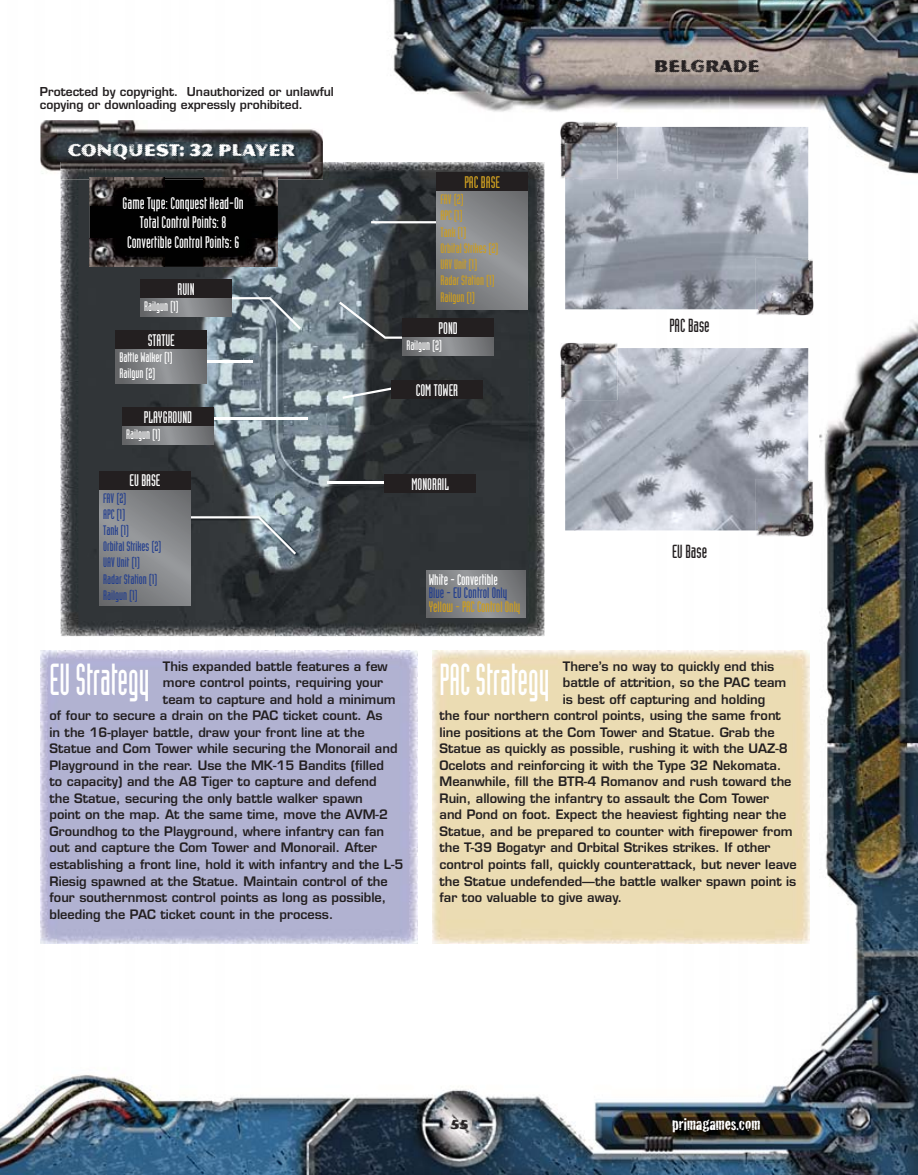
<style>
.page{position:relative;width:918px;height:1175px;background:#fff}
.page>*{position:absolute;margin:0;border:0;box-sizing:border-box;transform-origin:0 0}
.t1{font:43.95px "Industria Solid";color:#fff;scale:.82 1}
.t2{font:18.6px "Industria Solid";color:#231f20}
.t3{font:18px "Magnesium MVB Grime";color:#fff}
.t4{font:18px "Crackhouse";color:#fff}
.t5{font:18px "Magnesium MVB Grime";color:#231f20}
.t6{font:16.5px/19.8px "Industria Solid";color:#fff;text-align:center}
.t7{font:16.5px "Industria Solid";color:#cc9d20}
.t8{font:15px "Industria Solid";color:#cc9d20}
.t9{font:15px "Industria Solid";color:#25408e}
.t10{font:15px "Industria Solid";color:#fff}
.t11{font:13.5px/16.2px "Industria Solid";color:#25408e}
.t12{font:13.5px/16.2px "Industria Solid";color:#cc9d20}
.t13{font:13.5px/16.2px "Industria Solid";color:#fff}
.t14{font:13.5px "Magnesium MVB Grime";color:#231f20}
.t15{font:600 12.75px "Eurostile";color:#231f20}
.t16{font:600 12px/13.5px "Eurostile";color:#231f20}
</style>
<div class="page">
<img style="left:0;top:0;width:918px;height:1174px">
<img style="left:672px;top:1117px;width:90px;height:17px">
<img style="left:450px;top:1118px;width:21px;height:13px">
<img style="left:61px;top:179px;width:53px;height:457px">
<img style="left:276px;top:162px;width:268px;height:474px">
<img style="left:114px;top:267px;width:162px;height:369px">
<img style="left:565px;top:127px;width:243px;height:182px">
<img style="left:560px;top:121px;width:58px;height:58px">
<img style="left:565px;top:127px;width:53px;height:52px">
<img style="left:561px;top:122px;width:54px;height:54px">
<img style="left:565px;top:127px;width:50px;height:49px">
<img style="left:756px;top:258px;width:52px;height:51px">
<img style="left:759px;top:261px;width:54px;height:54px">
<img style="left:759px;top:261px;width:49px;height:48px">
<img style="left:40px;top:120px;width:283px;height:59px">
<img style="left:61px;top:162px;width:262px;height:17px">
<img style="left:67px;top:143px;width:231px;height:19px">
<img style="left:67px;top:162px;width:231px;height:1px">
<div style="left:90px;top:177px;width:188px;height:90px;background:#010101"></div>
<img style="left:90px;top:177px;width:74px;height:29px">
<img style="left:203px;top:177px;width:75px;height:29px">
<img style="left:90px;top:238px;width:74px;height:29px">
<img style="left:203px;top:267px;width:75px;height:1px">
<img style="left:203px;top:238px;width:75px;height:29px">
<svg style="left:426px;top:570px;width:99px;height:47px;background:#818385"></svg>
<img style="left:40px;top:651px;width:377px;height:293px">
<div style="left:433px;top:651px;width:376px;height:293px;background:#ebdcb3"></div>
<svg style="left:371px;top:178px;width:66px;height:45px;background:#464d51"></svg>
<svg style="left:339px;top:302px;width:80px;height:37px;background:#51585d"></svg>
<svg style="left:227px;top:297px;width:74px;height:32px;background:#7c8a92"></svg>
<hr style="left:194px;top:361px;width:58px;height:2px;background:#fff">
<hr style="left:211px;top:417px;width:97px;height:3px;background:#fff">
<img style="left:190px;top:515px;width:109px;height:42px">
<svg style="left:190px;top:516px;width:106px;height:38px;background:#5c656b"></svg>
<hr style="left:328px;top:481px;width:61px;height:2px;background:#fff">
<svg style="left:343px;top:385px;width:63px;height:14px"></svg>
<svg style="left:99px;top:489px;width:91px;height:116px;background:#848688"></svg>
<div style="left:99px;top:471px;width:91px;height:18px;background:#231f20"></div>
<svg style="left:437px;top:191px;width:91px;height:118px;background:#858789"></svg>
<div style="left:437px;top:173px;width:91px;height:18px;background:#231f20"></div>
<svg style="left:403px;top:337px;width:91px;height:18px;background:#7d7e81"></svg>
<div style="left:403px;top:319px;width:91px;height:18px;background:#231f20"></div>
<svg style="left:140px;top:298px;width:92px;height:18px;background:#7d7e81"></svg>
<div style="left:140px;top:280px;width:92px;height:18px;background:#231f20"></div>
<svg style="left:116px;top:348px;width:91px;height:35px;background:#7a7c7e"></svg>
<div style="left:116px;top:330px;width:91px;height:18px;background:#231f20"></div>
<div style="left:391px;top:380px;width:91px;height:18px;background:#231f20"></div>
<svg style="left:122px;top:426px;width:91px;height:18px;background:#7d7e81"></svg>
<div style="left:122px;top:408px;width:91px;height:18px;background:#231f20"></div>
<div style="left:385px;top:474px;width:91px;height:18px;background:#231f20"></div>
<img style="left:565px;top:348px;width:243px;height:182px">
<img style="left:560px;top:342px;width:58px;height:58px">
<img style="left:565px;top:348px;width:53px;height:52px">
<img style="left:561px;top:343px;width:54px;height:54px">
<img style="left:565px;top:348px;width:50px;height:49px">
<img style="left:756px;top:479px;width:52px;height:51px">
<img style="left:759px;top:482px;width:54px;height:54px">
<img style="left:759px;top:482px;width:49px;height:48px">
<p class="t16" style="left:40px;top:86px;width:296px">Protected by copyright. Unauthorized or unlawful copying or downloading expressly prohibited.</p>
<h3 class="t3" style="left:68px;top:139px;width:229px">CONQUEST: 32 PLAYER</h3>
<p class="t6" style="left:123px;top:194px;width:123px">Game Type: Conquest Head-On<br>Total Control Points: 8<br>Convertible Control Points: 6</p>
<p class="t6" style="left:178px;top:280px;width:19px">RUIN</p>
<p class="t13" style="left:144px;top:299px;width:36px">Railgun (1)</p>
<p class="t6" style="left:148px;top:331px;width:29px">STATUE</p>
<p class="t13" style="left:119px;top:350px;width:55px">Battle Walker (1)<br>Railgun (2)</p>
<p class="t6" style="left:144px;top:408px;width:50px">PLAYGROUND</p>
<p class="t13" style="left:126px;top:427px;width:36px">Railgun (1)</p>
<p class="t6" style="left:129px;top:472px;width:33px">EU BASE</p>
<p class="t11" style="left:103px;top:490px;width:60px">FAV (2)<br>APC (1)<br>Tank (1)<br>Orbital Strikes (2)<br>UAV Unit (1)<br>Radar Station (1)<br>Railgun (1)</p>
<p class="t7" style="left:464px;top:176px;width:37px">PAC BASE</p>
<p class="t12" style="left:440px;top:192px;width:60px">FAV (2)<br>APC (1)<br>Tank (1)<br>Orbital Strikes (2)<br>UAV Unit (1)<br>Radar Station (1)<br>Railgun (1)</p>
<p class="t6" style="left:439px;top:319px;width:21px">POND</p>
<p class="t13" style="left:406px;top:338px;width:37px">Railgun (2)</p>
<p class="t6" style="left:416px;top:381px;width:44px">COM TOWER</p>
<p class="t6" style="left:411px;top:475px;width:39px">MONORAIL</p>
<p class="t10" style="left:429px;top:574px;width:71px">White - Convertible</p>
<p class="t9" style="left:429px;top:587px;width:80px">Blue - EU Control Only</p>
<p class="t8" style="left:429px;top:601px;width:93px">Yellow - PAC Control Only</p>
<h3 class="t5" style="left:654px;top:55px;width:107px">BELGRADE</h3>
<h2 class="t2" style="left:669px;top:319px;width:42px">PAC Base</h2>
<h2 class="t2" style="left:672px;top:545px;width:37px">EU Base</h2>
<p class="t15" style="left:163px;top:661px;width:226px">This expanded battle features a few</p>
<p class="t15" style="left:163px;top:678px;width:222px">more control points, requiring your</p>
<p class="t15" style="left:163px;top:694px;width:234px">team to capture and hold a minimum</p>
<p class="t15" style="left:50px;top:711px;width:335px">of four to secure a drain on the PAC ticket count. As</p>
<p class="t15" style="left:50px;top:727px;width:317px">in the 16-player battle, draw your front line at the</p>
<p class="t15" style="left:50px;top:744px;width:350px">Statue and Com Tower while securing the Monorail and</p>
<p class="t15" style="left:50px;top:760px;width:336px">Playground in the rear. Use the MK-15 Bandits (filled</p>
<p class="t15" style="left:50px;top:777px;width:329px">to capacity) and the A8 Tiger to capture and defend</p>
<p class="t15" style="left:50px;top:793px;width:315px">the Statue, securing the only battle walker spawn</p>
<p class="t15" style="left:50px;top:810px;width:340px">point on the map. At the same time, move the AVM-2</p>
<p class="t15" style="left:50px;top:826px;width:336px">Groundhog to the Playground, where infantry can fan</p>
<p class="t15" style="left:50px;top:843px;width:329px">out and capture the Com Tower and Monorail. After</p>
<p class="t15" style="left:50px;top:859px;width:355px">establishing a front line, hold it with infantry and the L-5</p>
<p class="t15" style="left:50px;top:876px;width:340px">Riesig spawned at the Statue. Maintain control of the</p>
<p class="t15" style="left:50px;top:892px;width:338px">four southernmost control points as long as possible,</p>
<p class="t15" style="left:50px;top:909px;width:286px">bleeding the PAC ticket count in the process.</p>
<h1 class="t1" style="left:50px;top:664px;width:123px">EU Strategy</h1>
<p class="t15" style="left:563px;top:661px;width:213px">There’s no way to quickly end this</p>
<h1 class="t1" style="left:440px;top:664px;width:136px">PAC Strategy</h1>
<p class="t15" style="left:563px;top:678px;width:225px">battle of attrition, so the PAC team</p>
<p class="t15" style="left:563px;top:694px;width:204px">is best off capturing and holding</p>
<p class="t15" style="left:439px;top:711px;width:343px">the four northern control points, using the same front</p>
<p class="t15" style="left:439px;top:727px;width:337px">line positions at the Com Tower and Statue. Grab the</p>
<p class="t15" style="left:439px;top:744px;width:350px">Statue as quickly as possible, rushing it with the UAZ-8</p>
<p class="t15" style="left:439px;top:760px;width:344px">Ocelots and reinforcing it with the Type 32 Nekomata.</p>
<p class="t15" style="left:439px;top:777px;width:354px">Meanwhile, fill the BTR-4 Romanov and rush toward the</p>
<p class="t15" style="left:439px;top:793px;width:331px">Ruin, allowing the infantry to assault the Com Tower</p>
<p class="t15" style="left:439px;top:810px;width:348px">and Pond on foot. Expect the heaviest fighting near the</p>
<p class="t15" style="left:439px;top:826px;width:355px">Statue, and be prepared to counter with firepower from</p>
<p class="t15" style="left:439px;top:843px;width:333px">the T-39 Bogatyr and Orbital Strikes strikes. If other</p>
<p class="t15" style="left:439px;top:859px;width:359px">control points fall, quickly counterattack, but never leave</p>
<p class="t15" style="left:439px;top:876px;width:358px">the Statue undefended—the battle walker spawn point is</p>
<p class="t15" style="left:439px;top:892px;width:184px">far too valuable to give away.</p>
<p class="t14" style="left:450px;top:1116px;width:20px">55</p>
<h3 class="t4" style="left:672px;top:1116px;width:90px">primagames.com</h3>
</div>
